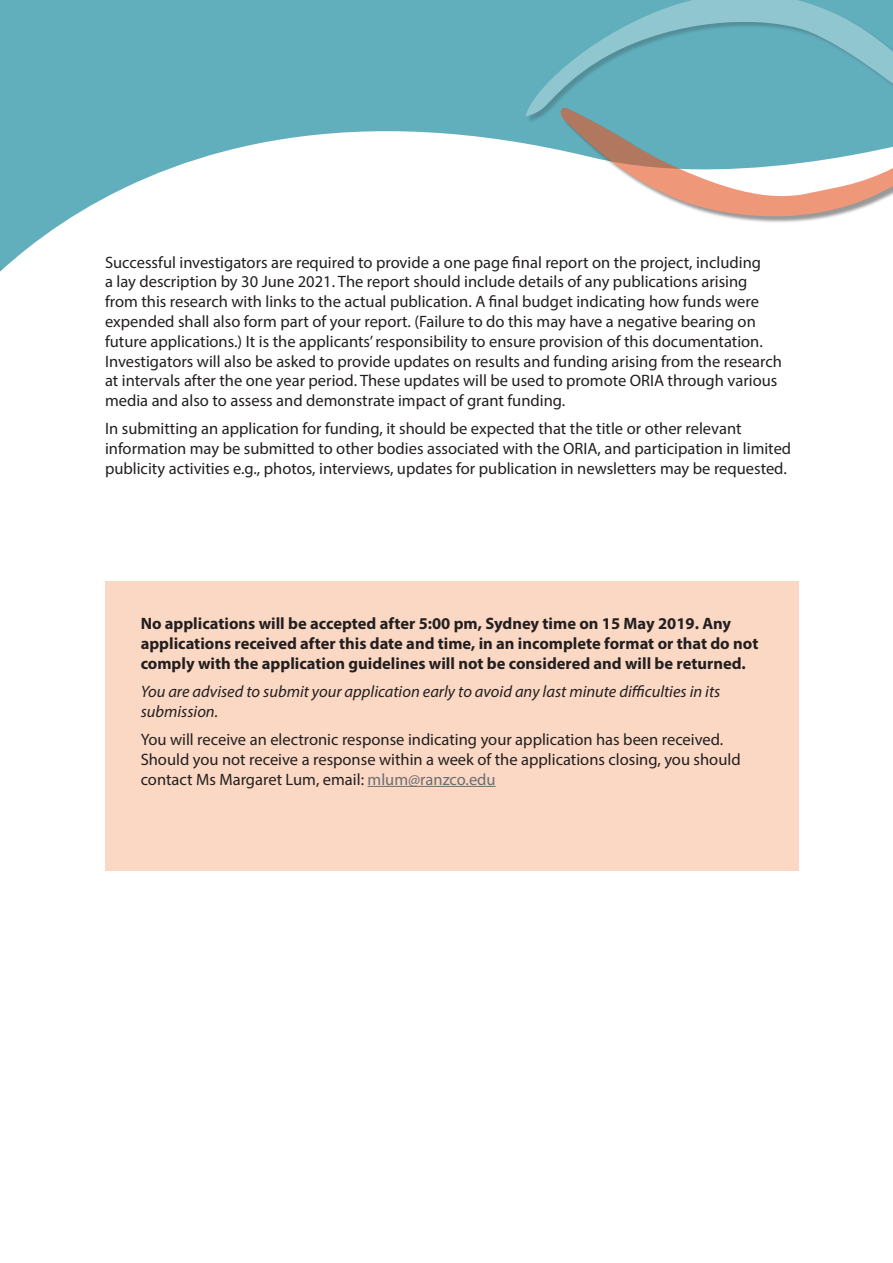
<style>
.page{position:relative;width:893px;height:1263px;background:#fff}
.page>*{position:absolute;margin:0;border:0;box-sizing:border-box;transform-origin:0 0}
.t1{font:16.5px/19.8px "Myriad Pro";color:#231f20}
.t2{font:700 16.5px/19.8px "Myriad Pro";color:#231f20}
.t3{font:italic 16.5px/19.8px "Myriad Pro";color:#231f20}
.s1{color:#6c6d70}
</style>
<div class="page">
<svg style="left:0;top:0;width:525px;height:272px;fill:#61aebc"></svg>
<svg style="left:525px;top:0;width:368px;height:223px"></svg>
<div style="left:105px;top:581px;width:693px;height:289px;background:#fad8c4"></div>
<hr style="left:368px;top:786px;width:128px;height:1px;background:#6c6d70">
<p class="t1" style="left:105px;top:252px;width:678px">Successful investigators are required to provide a one page final report on the project, including<br>a lay description by 30 June 2021. The report should include details of any publications arising from this research with links to the actual publication. A final budget indicating how funds were expended shall also form part of your report. (Failure to do this may have a negative bearing on future applications.) It is the applicants’ responsibility to ensure provision of this documentation.<br>Investigators will also be asked to provide updates on results and funding arising from the research at intervals after the one year period. These updates will be used to promote ORIA through various media and also to assess and demonstrate impact of grant funding.</p>
<p class="t1" style="left:105px;top:419px;width:688px">In submitting an application for funding, it should be expected that the title or other relevant information may be submitted to other bodies associated with the ORIA, and participation in limited publicity activities e.g., photos, interviews, updates for publication in newsletters may be requested.</p>
<p class="t2" style="left:141px;top:613px;width:619px">No applications will be accepted after 5:00 pm, Sydney time on 15 May 2019. Any applications received after this date and time, in an incomplete format or that do not comply with the application guidelines will not be considered and will be returned.</p>
<p class="t3" style="left:141px;top:681px;width:581px">You are advised to submit your application early to avoid any last minute difficulties in its submission.</p>
<p class="t1" style="left:141px;top:729px;width:601px">You will receive an electronic response indicating your application has been received.<br>Should you not receive a response within a week of the applications closing, you should contact Ms Margaret Lum, email: <span class="s1">mlum@ranzco.edu</span></p>
</div>
